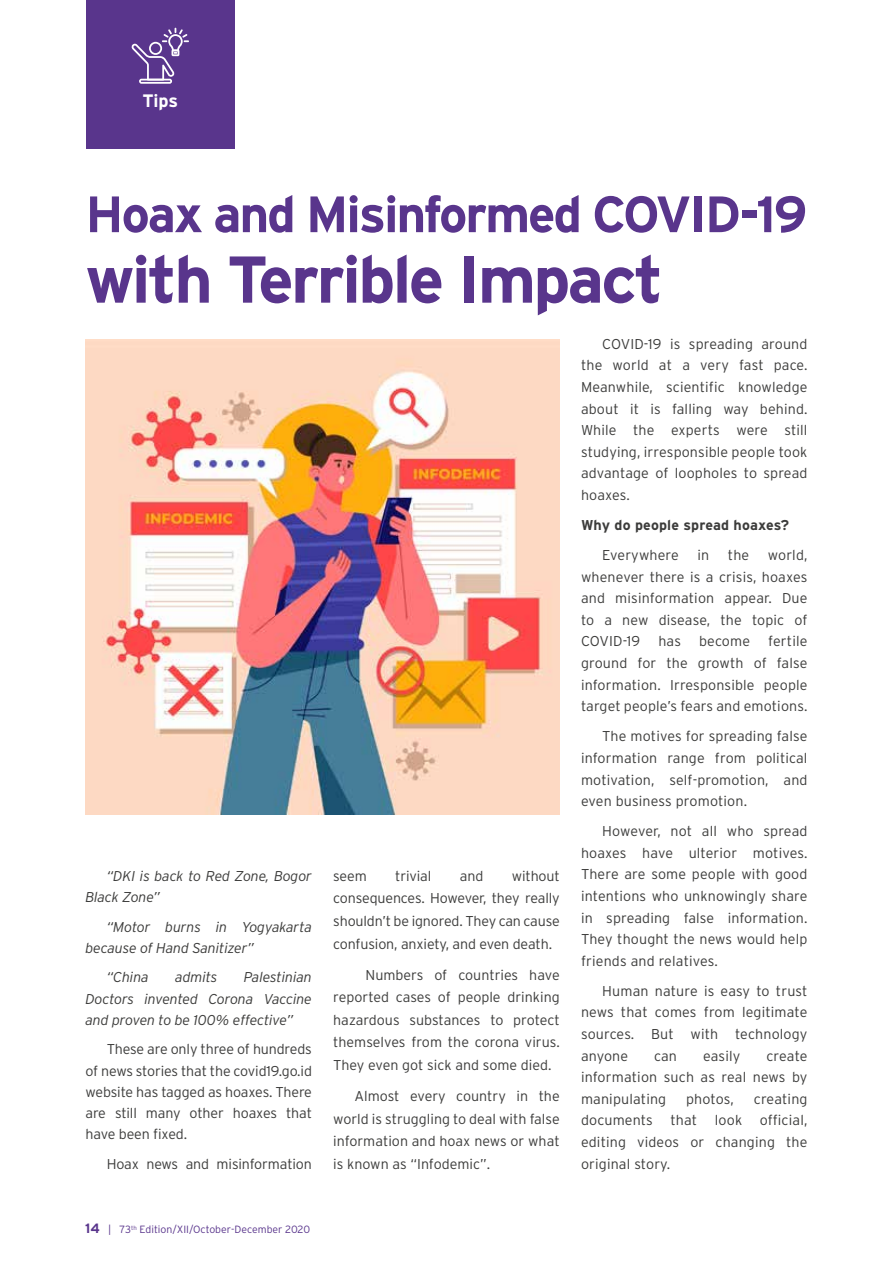
<style>
.page{position:relative;width:893px;height:1263px;background:#fff}
.page>*{position:absolute;margin:0;border:0;box-sizing:border-box;transform-origin:0 0}
.t1{font:700 66px "Interstate";letter-spacing:-.04em;color:#59358c}
.t2{font:700 51px "Interstate";letter-spacing:-.04em;color:#59358c}
.t3{font:700 18px "Interstate";color:#fff}
.t4{font:300 14.25px/21.6px "Interstate";letter-spacing:.005em;color:#3c3c3b;text-align:justify}
.t5{font:italic 300 14.25px/21.1px "Interstate";letter-spacing:-.01em;color:#3c3c3b}
.t6{font:700 14.25px "Interstate";letter-spacing:.01em;color:#3c3c3b}
.t7{font:300 10.5px "Interstate";color:#59358c}
.s1{font-weight:700;font-size:13.5px}
</style>
<div class="page">
<div style="left:86px;top:0;width:149px;height:149px;background:#59358c"></div>
<svg style="left:131px;top:28px;width:58px;height:56px"></svg>
<img style="left:85px;top:339px;width:475px;height:475px">
<p class="t3" style="left:142px;top:89px;width:37px">Tips</p>
<h2 class="t2" style="left:85px;top:183px;width:723px">Hoax and Misinformed COVID-19</h2>
<h1 class="t1" style="left:85px;top:239px;width:579px">with Terrible Impact</h1>
<p class="t5" style="left:85px;top:865px;width:228px;text-indent:21px">“DKI is back to Red Zone, Bogor<br>Black Zone”</p>
<p class="t5" style="left:85px;top:916px;width:228px;text-indent:21px">“Motor burns in Yogyakarta because of Hand Sanitizer”</p>
<p class="t5" style="left:107px;top:967px;width:44px">“China</p>
<p class="t5" style="left:175px;top:967px;width:44px">admits</p>
<p class="t5" style="left:85px;top:967px;width:228px;text-align:justify;text-indent:158px">Palestinian Doctors invented Corona Vaccine and proven to be 100% effective”</p>
<p class="t4" style="left:85px;top:1039px;width:228px;line-height:21.1px;text-indent:21px">These are only three of hundreds of news stories that the covid19.go.id website has tagged as hoaxes. There are still many other hoaxes that have been fixed.</p>
<p class="t4" style="left:107px;top:1153px;width:207px">Hoax news and misinformation</p>
<p class="t4" style="left:333px;top:864px;width:228px;line-height:22.5px;text-indent:179px">without consequences. However, they really shouldn’t be ignored. They can cause confusion, anxiety, and even death.</p>
<p class="t4" style="left:333px;top:963px;width:228px;line-height:22.5px;text-indent:32px">Numbers of countries have reported cases of people drinking hazardous substances to protect themselves from the corona virus.<br>They even got sick and some died.</p>
<p class="t4" style="left:333px;top:1084px;width:228px;line-height:22.5px;text-indent:21px">Almost every country in the world is struggling to deal with false information and hoax news or what is known as “Infodemic”.</p>
<p class="t4" style="left:333px;top:865px;width:35px">seem</p>
<p class="t4" style="left:395px;top:865px;width:38px">trivial</p>
<p class="t4" style="left:460px;top:865px;width:25px">and</p>
<p class="t7" style="left:85px;top:1223px;width:226px"><span class="s1">14</span> | 73<sup>th</sup> Edition/XII/October-December 2020</p>
<p class="t4" style="left:581px;top:333px;width:228px;text-indent:21px">COVID-19 is spreading around the world at a very fast pace.<br>Meanwhile, scientific knowledge about it is falling way behind.<br>While the experts were still studying, irresponsible people took advantage of loopholes to spread hoaxes.</p>
<p class="t6" style="left:581px;top:516px;width:210px">Why do people spread hoaxes?</p>
<p class="t4" style="left:602px;top:544px;width:78px">Everywhere</p>
<p class="t4" style="left:697px;top:544px;width:13px">in</p>
<p class="t4" style="left:728px;top:544px;width:23px">the</p>
<p class="t4" style="left:581px;top:544px;width:228px;text-indent:187px">world, whenever there is a crisis, hoaxes and misinformation appear. Due to a new disease, the topic of COVID-19</p>
<p class="t4" style="left:581px;top:631px;width:228px;text-indent:187px">fertile ground for the growth of false information. Irresponsible people target people’s fears and emotions.</p>
<p class="t4" style="left:581px;top:725px;width:228px;text-indent:21px">The motives for spreading false information range from political motivation, self-promotion, and even business promotion.</p>
<p class="t4" style="left:581px;top:820px;width:228px;text-indent:21px">However, not all who spread hoaxes have ulterior motives.<br>There are some people with good intentions who unknowingly share in spreading false information.<br>They thought the news would help friends and relatives.</p>
<p class="t4" style="left:581px;top:980px;width:228px;text-indent:21px">Human nature is easy to trust news that comes from legitimate sources. But with technology anyone</p>
<p class="t4" style="left:658px;top:631px;width:24px">has</p>
<p class="t4" style="left:699px;top:631px;width:53px">become</p>
<p class="t4" style="left:581px;top:1045px;width:228px;text-indent:185px">create information such as real news by manipulating</p>
<p class="t4" style="left:654px;top:1045px;width:24px">can</p>
<p class="t4" style="left:703px;top:1045px;width:39px">easily</p>
<p class="t4" style="left:581px;top:1088px;width:228px;text-indent:173px">creating documents that look official, editing videos or changing the original story.</p>
<p class="t4" style="left:686px;top:1088px;width:49px">photos,</p>
</div>
